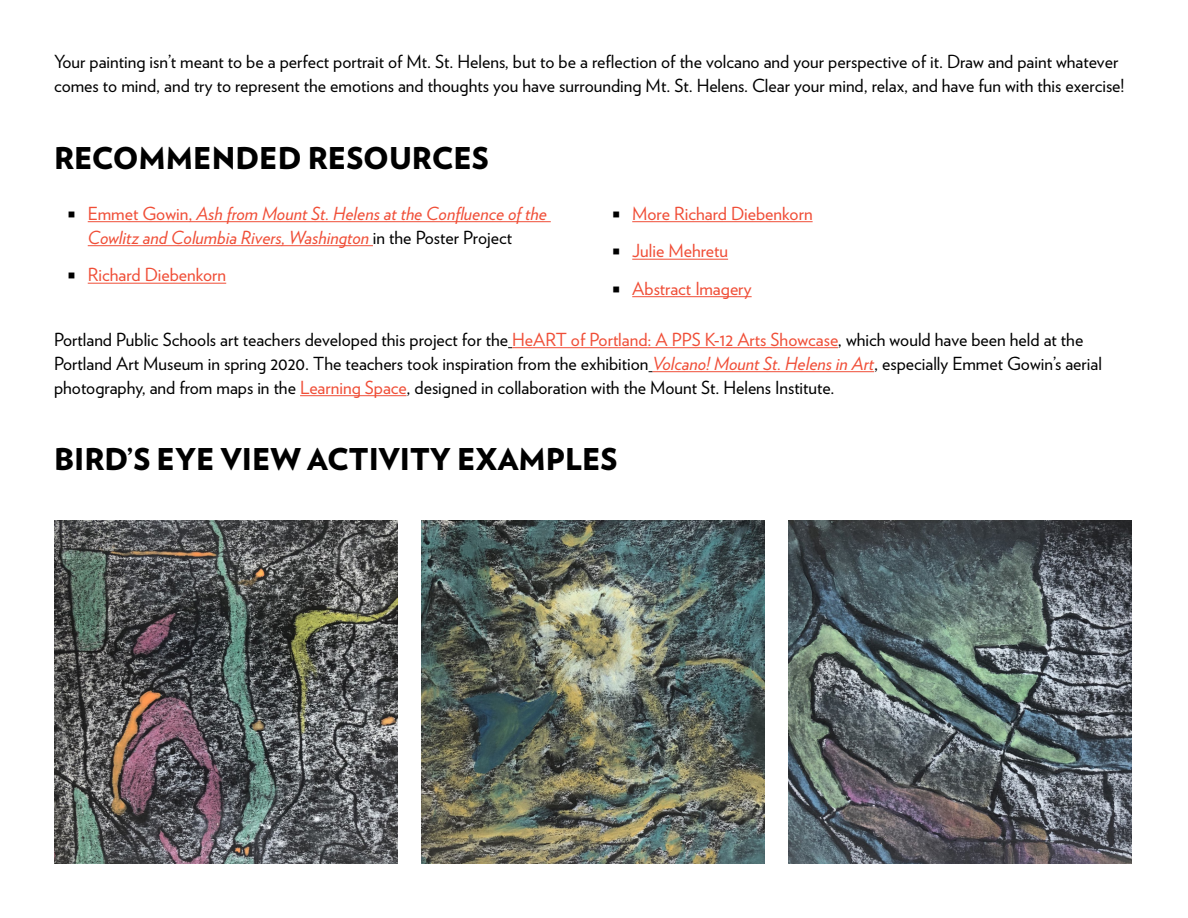
<style>
.page{position:relative;width:1188px;height:918px;background:#fff}
.page>*{position:absolute;margin:0;border:0;box-sizing:border-box;transform-origin:0 0}
.titles{font:900 30px "Verlag";color:#000}
.Body{font:18px/24px "Verlag";color:#000}
.t1{font:italic 18px/24px "Verlag";color:#f04e37}
.t2{font:18px "Verlag";color:#f04e37}
.s1{font-style:normal}
.s2{font-style:normal;color:#000}
.s3{color:#f04e37}
.s4{font-style:italic;color:#f04e37}
</style>
<div class="page">
<hr style="left:88px;top:221px;width:463px;height:1px;background:#f04e37">
<hr style="left:88px;top:245px;width:285px;height:1px;background:#f04e37">
<hr style="left:88px;top:283px;width:138px;height:1px;background:#f04e37">
<hr style="left:632px;top:221px;width:181px;height:1px;background:#f04e37">
<hr style="left:632px;top:259px;width:96px;height:1px;background:#f04e37">
<hr style="left:632px;top:296px;width:120px;height:1px;background:#f04e37">
<hr style="left:512px;top:347px;width:326px;height:1px;background:#f04e37">
<hr style="left:653px;top:371px;width:221px;height:1px;background:#f04e37">
<hr style="left:300px;top:395px;width:107px;height:1px;background:#f04e37">
<img style="left:54px;top:520px;width:344px;height:344px">
<img style="left:421px;top:520px;width:344px;height:344px">
<img style="left:788px;top:520px;width:344px;height:344px">
<p class="Body" style="left:54px;top:49px;width:1072px">Your painting isn’t meant to be a perfect portrait of Mt. St. Helens, but to be a reflection of the volcano and your perspective of it. Draw and paint whatever comes to mind, and try to represent the emotions and thoughts you have surrounding Mt. St. Helens. Clear your mind, relax, and have fun with this exercise!</p>
<p class="titles" style="left:54px;top:133px;width:437px">RECOMMENDED RESOURCES</p>
<p class="t1" style="left:88px;top:200px;width:461px"><span class="s1">Emmet Gowin,</span> Ash from Mount St. Helens at the Confluence of the<br>Cowlitz and Columbia Rivers, Washington <span class="s2">in the Poster Project</span></p>
<p class="t2" style="left:88px;top:261px;width:140px">Richard Diebenkorn</p>
<p class="t2" style="left:632px;top:200px;width:182px">More Richard Diebenkorn</p>
<p class="t2" style="left:632px;top:237px;width:97px">Julie Mehretu</p>
<p class="t2" style="left:632px;top:275px;width:121px">Abstract Imagery</p>
<p class="Body" style="left:54px;top:327px;width:1049px">Portland Public Schools art teachers developed this project for the <span class="s3">HeART of Portland: A PPS K-12 Arts Showcase</span>, which would have been held at the<br>Portland Art Museum in spring 2020. The teachers took inspiration from the exhibition <span class="s4">Volcano! Mount St. Helens in Art</span>, especially Emmet Gowin’s aerial photography, and from maps in the <span class="s3">Learning Space</span>, designed in collaboration with the Mount St. Helens Institute.</p>
<p class="titles" style="left:54px;top:435px;width:565px">BIRD’S EYE VIEW ACTIVITY EXAMPLES</p>
</div>
